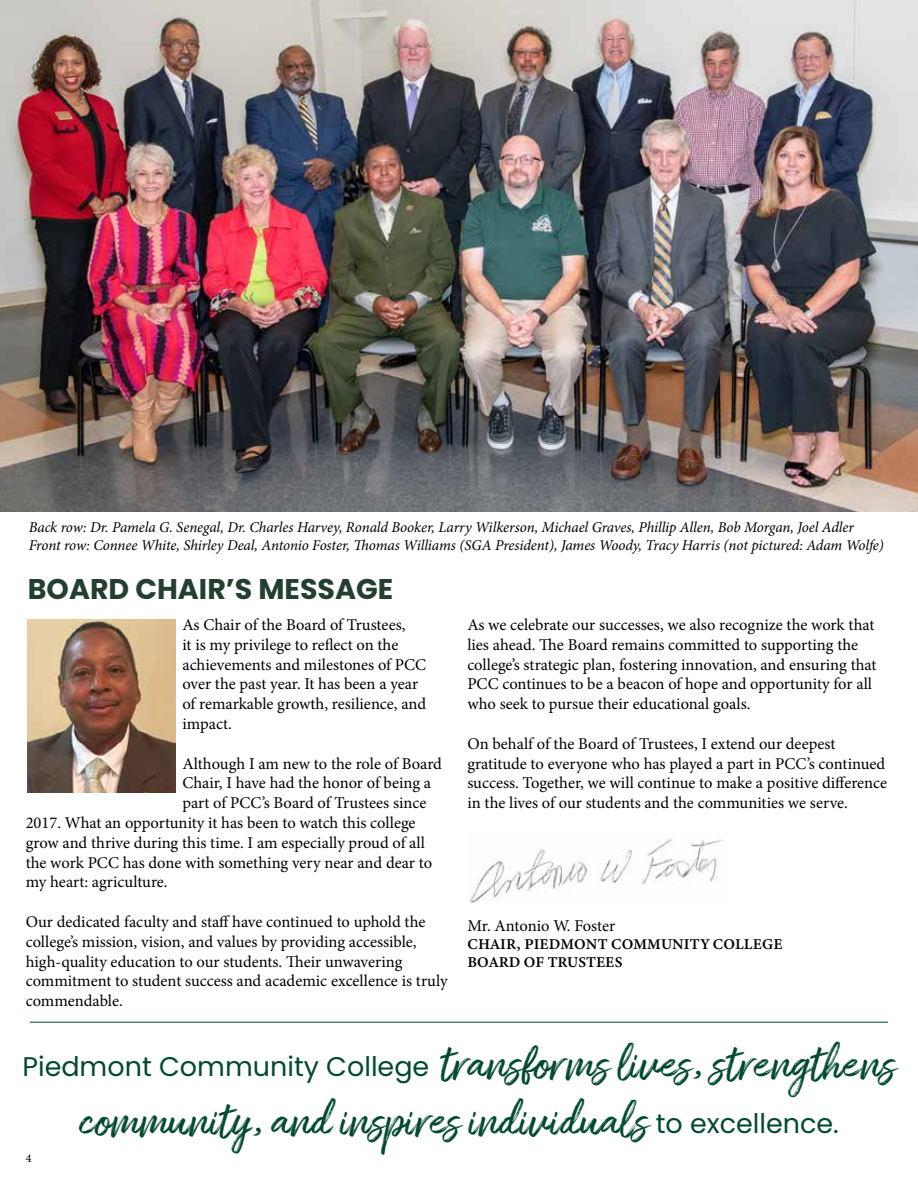
<style>
.page{position:relative;width:918px;height:1188px;background:#fff}
.page>*{position:absolute;margin:0;border:0;box-sizing:border-box;transform-origin:0 0}
.t1{font:48px/57.6px "Amithen";color:#004a2d;text-align:center}
.t2{font:700 28.5px "Poppins";color:#233f2f}
.t3{font:16.5px/19.8px "Minion Pro";color:#000}
.t4{font:italic 15px/18px "Minion Pro";letter-spacing:-.01em;color:#000}
.t5{font:15px/18px "Minion Variable Concept";letter-spacing:.005em;color:#000}
.t6{font:12px "Minion Pro";color:#000}
.s1{font-family:"Poppins";font-size:27px}
</style>
<div class="page">
<img style="left:469px;top:839px;width:257px;height:64px">
<img style="left:0;top:0;width:918px;height:512px">
<img style="left:27px;top:619px;width:149px;height:174px">
<hr style="left:30px;top:1022px;width:858px;height:1px;background:#004a2d">
<p class="t4" style="left:29px;top:519px;width:857px">Back row: Dr. Pamela G. Senegal, Dr. Charles Harvey, Ronald Booker, Larry Wilkerson, Michael Graves, Phillip Allen, Bob Morgan, Joel Adler<br>Front row: Connee White, Shirley Deal, Antonio Foster, Thomas Williams (SGA President), James Woody, Tracy Harris (not pictured: Adam Wolfe)</p>
<h2 class="t2" style="left:28px;top:573px;width:367px">BOARD CHAIR’S MESSAGE</h2>
<p class="t3" style="left:182px;top:615px;width:245px">As Chair of the Board of Trustees,<br>it is my privilege to reflect on the achievements and milestones of PCC over the past year. It has been a year of remarkable growth, resilience, and impact.</p>
<p class="t3" style="left:182px;top:753px;width:261px">Although I am new to the role of Board</p>
<p class="t3" style="left:182px;top:773px;width:250px">Chair, I have had the honor of being a</p>
<p class="t3" style="left:182px;top:793px;width:246px">part of PCC’s Board of Trustees since</p>
<p class="t3" style="left:26px;top:813px;width:391px">2017. What an opportunity it has been to watch this college</p>
<p class="t3" style="left:26px;top:833px;width:401px">grow and thrive during this time. I am especially proud of all</p>
<p class="t3" style="left:26px;top:852px;width:408px">the work PCC has done with something very near and dear to</p>
<p class="t3" style="left:26px;top:872px;width:143px">my heart: agriculture.</p>
<p class="t3" style="left:26px;top:912px;width:424px">Our dedicated faculty and staff have continued to uphold the college’s mission, vision, and values by providing accessible, high-quality education to our students. Their unwavering commitment to student success and academic excellence is truly commendable.</p>
<p class="t3" style="left:467px;top:615px;width:411px">As we celebrate our successes, we also recognize the work that lies ahead. The Board remains committed to supporting the college’s strategic plan, fostering innovation, and ensuring that PCC continues to be a beacon of hope and opportunity for all who seek to pursue their educational goals.</p>
<p class="t3" style="left:467px;top:734px;width:421px">On behalf of the Board of Trustees, I extend our deepest gratitude to everyone who has played a part in PCC’s continued success. Together, we will continue to make a positive difference in the lives of our students and the communities we serve.</p>
<p class="t3" style="left:467px;top:916px;width:150px">Mr. Antonio W. Foster</p>
<p class="t5" style="left:467px;top:935px;width:317px">CHAIR, PIEDMONT COMMUNITY COLLEGE<br>BOARD OF TRUSTEES</p>
<h1 class="t1" style="left:22px;top:1037px;width:875px"><span class="s1">Piedmont Community College</span> transforms lives, strengthens community, and inspires individuals <span class="s1">to excellence.</span></h1>
<p class="t6" style="left:26px;top:1150px;width:7px">4</p>
</div>
